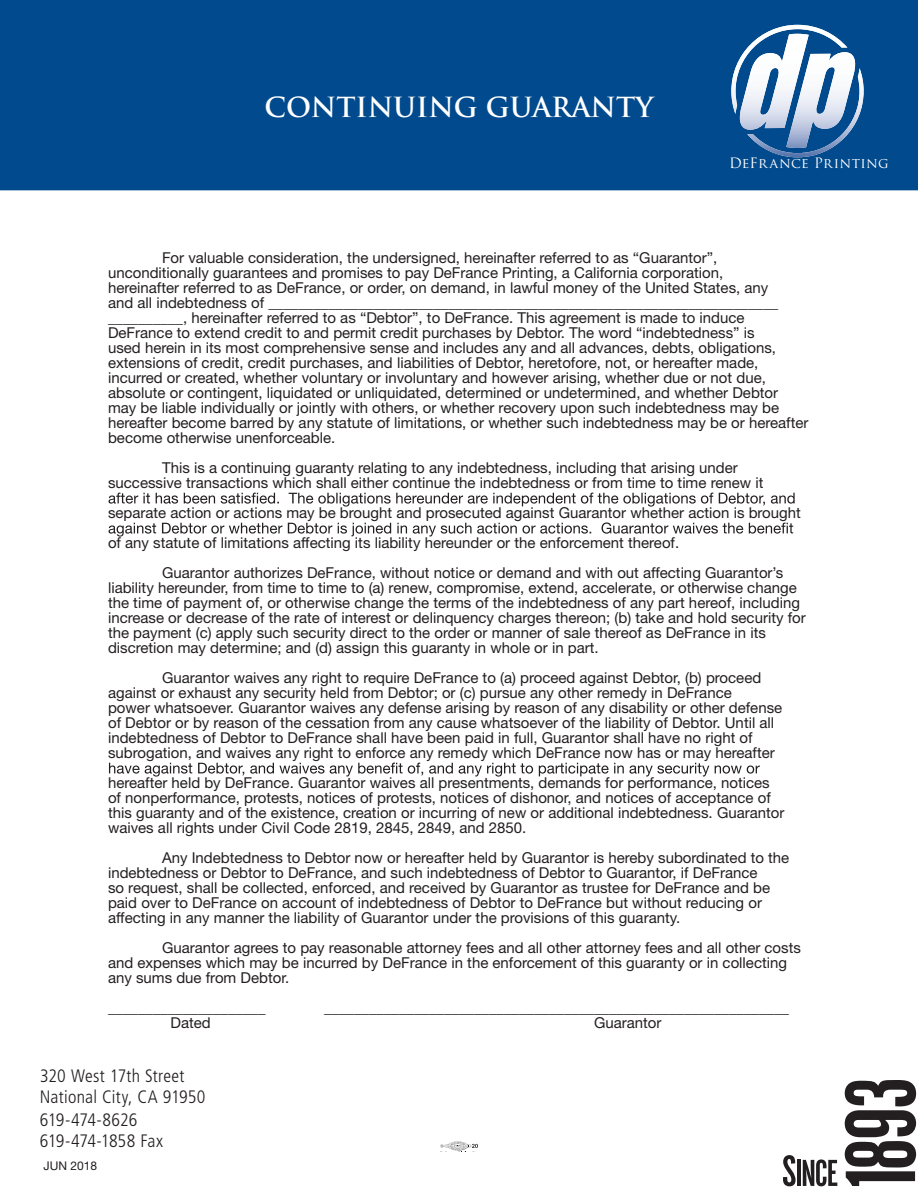
<style>
.page{position:relative;width:918px;height:1188px;background:#fff}
.page>*{position:absolute;margin:0;border:0;box-sizing:border-box;transform-origin:0 0}
.t1{font:700 27px "Trajan Pro";color:#fff}
.t2{font:300 condensed 18px/21px "Frutiger";letter-spacing:.005em;color:#231f20}
.t3{font:300 condensed 18px/21px "Frutiger";letter-spacing:-.015em;color:#231f20}
.t4{font:15px/15px "Helvetica Neue LT Std";color:#231f20}
.t5{font:13.95px "Trajan Pro";letter-spacing:.02em;color:#fff}
.t6{font:12px "Helvetica Neue LT Std";color:#231f20}
</style>
<div class="page">
<svg style="left:440px;top:1141px;width:38px;height:10px"></svg>
<svg style="left:845px;top:1080px;width:71px;height:106px"></svg>
<svg style="left:783px;top:1155px;width:13px;height:31px"></svg>
<hr style="left:797px;top:1160px;width:4px;height:26px;background:#231f20">
<svg style="left:803px;top:1159px;width:34px;height:27px"></svg>
<div style="left:0;top:0;width:918px;height:189px;background:#004a8d"></div>
<svg style="left:731px;top:25px;width:133px;height:132px"></svg>
<svg style="left:109px;top:493px;width:686px;height:14px"></svg>
<svg style="left:109px;top:522px;width:684px;height:15px"></svg>
<svg style="left:109px;top:763px;width:651px;height:14px"></svg>
<h1 class="t1" style="left:264px;top:91px;width:391px">CONTINUING GUARANTY</h1>
<p class="t5" style="left:729px;top:154px;width:161px">DeFrance Printing</p>
<p class="t4" style="left:108px;top:250px;width:702px;text-indent:54px">For valuable consideration, the undersigned, hereinafter referred to as “Guarantor”, unconditionally guarantees and promises to pay DeFrance Printing, a California corporation,<br>hereinafter referred to as DeFrance, or order, on demand, in lawful money of the United States, any<br>and all indebtedness of ____________________________________________________________________ __________, hereinafter referred to as “Debtor”, to DeFrance. This agreement is made to induce DeFrance to extend credit to and permit credit purchases by Debtor. The word “indebtedness” is<br>used herein in its most comprehensive sense and includes any and all advances, debts, obligations, extensions of credit, credit purchases, and liabilities of Debtor, heretofore, not, or hereafter made, incurred or created, whether voluntary or involuntary and however arising, whether due or not due, absolute or contingent, liquidated or unliquidated, determined or undetermined, and whether Debtor may be liable individually or jointly with others, or whether recovery upon such indebtedness may be hereafter become barred by any statute of limitations, or whether such indebtedness may be or hereafter become otherwise unenforceable.</p>
<p class="t4" style="left:108px;top:460px;width:657px;text-indent:54px">This is a continuing guaranty relating to any indebtedness, including that arising under successive transactions which shall either continue the indebtedness or from time to time renew it</p>
<p class="t4" style="left:108px;top:498px;width:694px;line-height:30px">separate action or actions may be brought and prosecuted against Guarantor whether action is brought of any statute of limitations affecting its liability hereunder or the enforcement thereof.</p>
<p class="t4" style="left:108px;top:565px;width:699px;text-indent:54px">Guarantor authorizes DeFrance, without notice or demand and with out affecting Guarantor’s liability hereunder, from time to time to (a) renew, compromise, extend, accelerate, or otherwise change the time of payment of, or otherwise change the terms of the indebtedness of any part hereof, including increase or decrease of the rate of interest or delinquency charges thereon; (b) take and hold security for the payment (c) apply such security direct to the order or manner of sale thereof as DeFrance in its discretion may determine; and (d) assign this guaranty in whole or in part.</p>
<p class="t4" style="left:108px;top:670px;width:676px;text-indent:54px">Guarantor waives any right to require DeFrance to (a) proceed against Debtor, (b) proceed against or exhaust any security held from Debtor; or (c) pursue any other remedy in DeFrance<br>power whatsoever. Guarantor waives any defense arising by reason of any disability or other defense of Debtor or by reason of the cessation from any cause whatsoever of the liability of Debtor. Until all indebtedness of Debtor to DeFrance shall have been paid in full, Guarantor shall have no right of subrogation, and waives any right to enforce any remedy which DeFrance now has or may hereafter</p>
<p class="t4" style="left:108px;top:775px;width:678px">hereafter held by DeFrance. Guarantor waives all presentments, demands for performance, notices of nonperformance, protests, notices of protests, notices of dishonor, and notices of acceptance of this guaranty and of the existence, creation or incurring of new or additional indebtedness. Guarantor waives all rights under Civil Code 2819, 2845, 2849, and 2850.</p>
<p class="t4" style="left:108px;top:850px;width:683px;text-indent:54px">Any Indebtedness to Debtor now or hereafter held by Guarantor is hereby subordinated to the indebtedness or Debtor to DeFrance, and such indebtedness of Debtor to Guarantor, if DeFrance<br>so request, shall be collected, enforced, and received by Guarantor as trustee for DeFrance and be paid over to DeFrance on account of indebtedness of Debtor to DeFrance but without reducing or affecting in any manner the liability of Guarantor under the provisions of this guaranty.</p>
<p class="t4" style="left:108px;top:940px;width:694px;text-indent:54px">Guarantor agrees to pay reasonable attorney fees and all other attorney fees and all other costs and expenses which may be incurred by DeFrance in the enforcement of this guaranty or in collecting any sums due from Debtor.</p>
<p class="t4" style="left:108px;top:1000px;width:159px">_____________________</p>
<p class="t4" style="left:324px;top:1000px;width:467px">______________________________________________________________</p>
<p class="t4" style="left:171px;top:1015px;width:42px">Dated</p>
<p class="t4" style="left:594px;top:1015px;width:69px">Guarantor</p>
<p class="t2" style="left:40px;top:1065px;width:167px">320 West 17th Street<br>National City, CA 91950</p>
<p class="t3" style="left:40px;top:1109px;width:125px">619-474-8626<br>619-474-1858 Fax</p>
<p class="t6" style="left:44px;top:1159px;width:55px">JUN 2018</p>
<p class="t6" style="left:40px;top:1159px;width:63px">11/01/2014</p>
</div>
